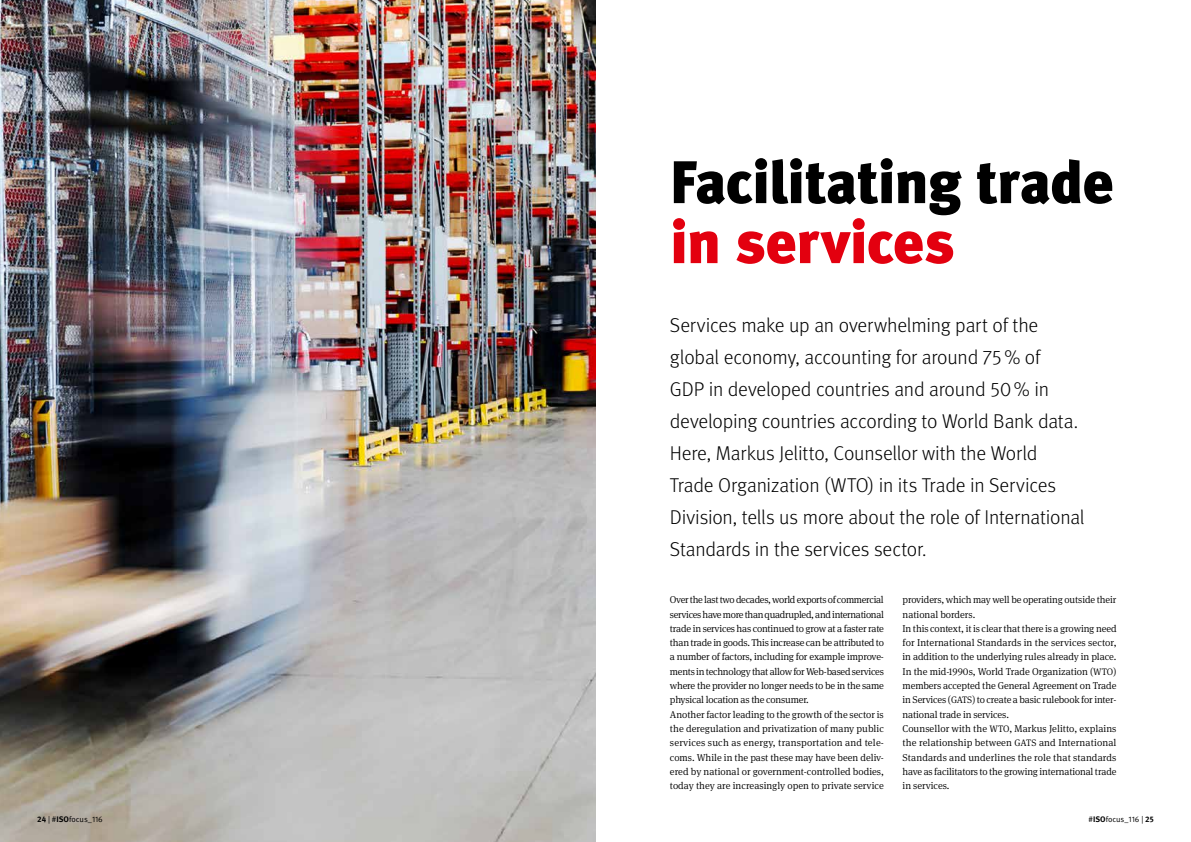
<style>
.page{position:relative;width:1191px;height:842px;background:#fff}
.page>*{position:absolute;margin:0;border:0;box-sizing:border-box;transform-origin:0 0}
.t1{font:900 60px "Meta Pro";letter-spacing:-.025em;color:#000}
.t2{font:900 60px "Meta Pro";letter-spacing:-.015em;color:#e3000f}
.t3{font:300 20px/32px "Meta Pro";letter-spacing:-.01em;color:#000}
.t4{font:300 10px/14.3px "Meta Serif Pro";letter-spacing:-.01em;color:#000}
.t5{font:8px "Meta Pro Norm";color:#000}
.s1{font-size:9.5px}
.s2{font-family:"Meta Pro";font-weight:700}
</style>
<div class="page">
<img style="left:0;top:0;width:595px;height:842px">
<h1 class="t1" style="left:670px;top:135px;width:445px">Facilitating trade</h1>
<h1 class="t2" style="left:670px;top:195px;width:286px">in services</h1>
<p class="t3" style="left:670px;top:308px;width:416px">Services make up an overwhelming part of the global economy, accounting for around 75% of<br>GDP in developed countries and around 50% in developing countries according to World Bank data.<br>Here, Markus Jelitto, Counsellor with the World Trade Organization (WTO) in its Trade in Services Division, tells us more about the role of International Standards in the services sector.</p>
<p class="t4" style="left:670px;top:592px;width:216px">Over the last two decades, world exports of commercial services have more than quadrupled, and international trade in services has continued to grow at a faster rate than trade in goods. This increase can be attributed to a number of factors, including for example improve&shy;ments in technology that allow for Web-based services where the provider no longer needs to be in the same physical location as the consumer.<br>Another factor leading to the growth of the sector is the deregulation and privatization of many public services such as energy, transportation and tele&shy;coms. While in the past these may have been deliv&shy;ered by national or government-controlled bodies, today they are increasingly open to private service</p>
<p class="t4" style="left:902px;top:592px;width:216px">providers, which may well be operating outside their national borders.<br>In this context, it is clear that there is a growing need for International Standards in the services sector, in addition to the underlying rules already in place.<br>In the mid-1990s, World Trade Organization (<span class="s1">WTO</span>) members accepted the General Agreement on Trade in Services (<span class="s1">GATS</span>) to create a basic rulebook for inter&shy;national trade in services.<br>Counsellor with the <span class="s1">WTO</span>, Markus Jelitto, explains the relationship between <span class="s1">GATS</span> and International Standards and underlines the role that standards have as facilitators to the growing international trade in services.</p>
<p class="t5" style="left:37px;top:813px;width:67px"><span class="s2">24</span> | #<span class="s2">ISO</span>focus_116</p>
<p class="t5" style="left:1088px;top:813px;width:67px">#<span class="s2">ISO</span>focus_116 | <span class="s2">25</span></p>
</div>
